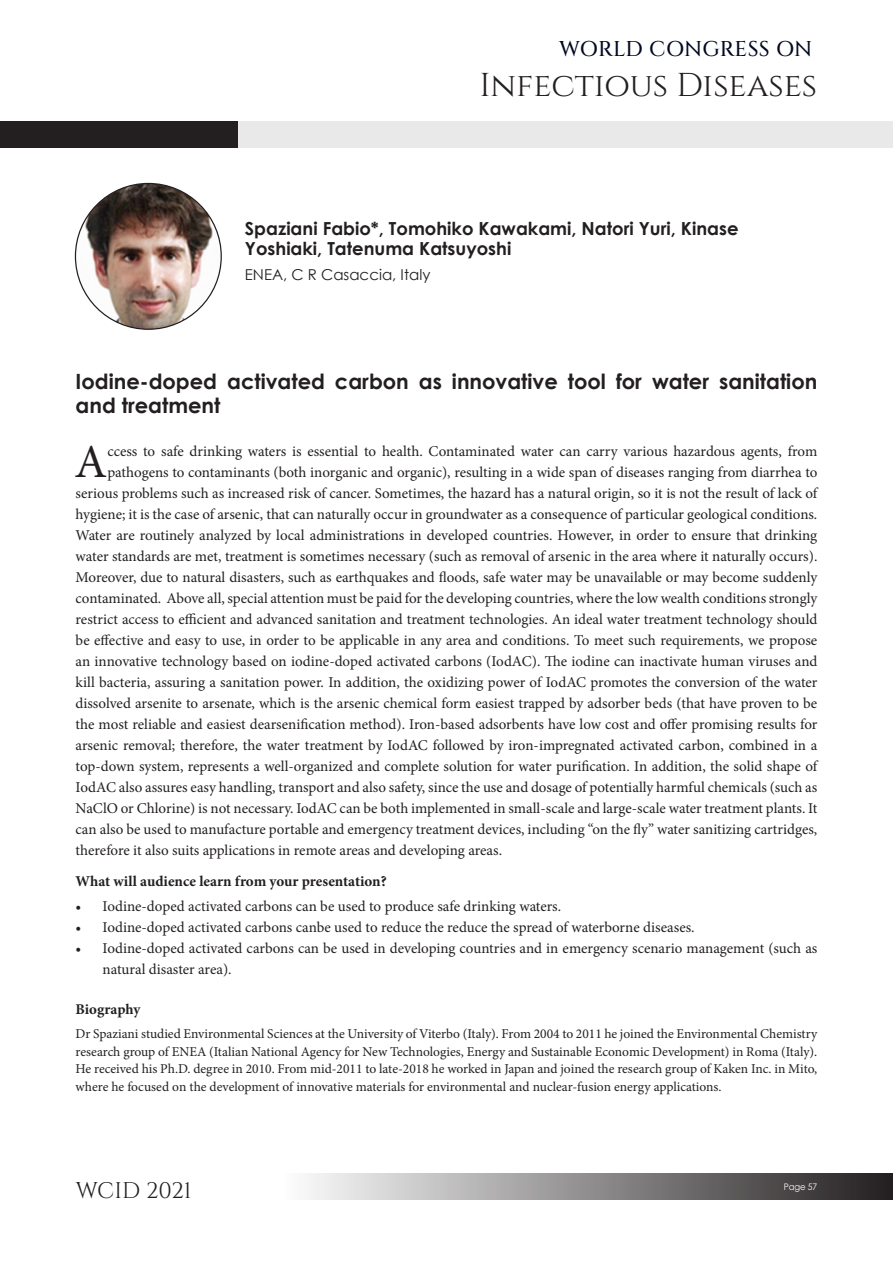
<style>
.page{position:relative;width:893px;height:1263px;background:#fff}
.page>*{position:absolute;margin:0;border:0;box-sizing:border-box;transform-origin:0 0}
.Keynote_Affiliation{font:47.25px "Minion Pro";color:#231f20}
.t1{font:33px "Cinzel";color:#231f20}
.t2{font:22.5px "Cinzel";color:#231f20}
.t3{font:500 21.3px "Cinzel";color:#020820}
.Keynote_Title{font:700 21px/24px "Century Gothic";color:#231f20}
.Keynote_Title-2{font:700 18px/19.8px "Century Gothic";color:#231f20}
.Keynote_Affiliation-2{font:15px/21px "Minion Pro";color:#231f20}
.Keynote_Affiliation-3{font:700 15px "Minion Pro";color:#231f20}
.Keynote_Affiliation-4{font:15px "Century Gothic";color:#231f20}
.Biography_Heading_Co{font:700 14.85px "Minion Pro";color:#231f20}
.Keynote_Affiliation-5{font:13.5px/17.9px "Minion Pro";color:#231f20;text-align:justify}
.t4{font:9px "Century Gothic";letter-spacing:-.01em;color:#fff;scale:.95 1}
</style>
<div class="page">
<div style="left:284px;top:1173px;width:609px;height:26px;background:linear-gradient(to right,#fdfdfd,#231f20)"></div>
<div style="left:0;top:121px;width:893px;height:27px;background:#e9e9e9"></div>
<div style="left:0;top:121px;width:237px;height:27px;background:#231f20"></div>
<img style="left:75px;top:183px;width:146px;height:146px;border-radius:73px">
<h3 class="t3" style="left:559px;top:35px;width:255px">WORLD CONGRESS ON</h3>
<h2 class="t1" style="left:479px;top:63px;width:339px">Infectious Diseases</h2>
<p class="Keynote_Title-2" style="left:245px;top:218px;width:495px">Spaziani Fabio*, Tomohiko Kawakami, Natori Yuri, Kinase<br>Yoshiaki, Tatenuma Katsuyoshi</p>
<p class="Keynote_Affiliation-4" style="left:245px;top:264px;width:187px">ENEA, C R Casaccia, Italy</p>
<p class="Keynote_Title" style="left:76px;top:369px;width:743px">Iodine-doped activated carbon as innovative tool for water sanitation and treatment</p>
<p class="Keynote_Affiliation" style="left:75px;top:430px;width:34px">A</p>
<p class="Keynote_Affiliation-2" style="left:107px;top:440px;width:711px">ccess to safe drinking waters is essential to health. Contaminated water can carry various hazardous agents, from</p>
<p class="Keynote_Affiliation-2" style="left:107px;top:461px;width:712px">pathogens to contaminants (both inorganic and organic), resulting in a wide span of diseases ranging from diarrhea to</p>
<p class="Keynote_Affiliation-2" style="left:76px;top:482px;width:743px">serious problems such as increased risk of cancer. Sometimes, the hazard has a natural origin, so it is not the result of lack of</p>
<p class="Keynote_Affiliation-2" style="left:76px;top:503px;width:743px">hygiene; it is the case of arsenic, that can naturally occur in groundwater as a consequence of particular geological conditions.</p>
<p class="Keynote_Affiliation-2" style="left:76px;top:524px;width:743px">Water are routinely analyzed by local administrations in developed countries. However, in order to ensure that drinking</p>
<p class="Keynote_Affiliation-2" style="left:76px;top:545px;width:743px">water standards are met, treatment is sometimes necessary (such as removal of arsenic in the area where it naturally occurs).</p>
<p class="Keynote_Affiliation-2" style="left:76px;top:566px;width:743px">Moreover, due to natural disasters, such as earthquakes and floods, safe water may be unavailable or may become suddenly</p>
<p class="Keynote_Affiliation-2" style="left:76px;top:587px;width:743px">contaminated. Above all, special attention must be paid for the developing countries, where the low wealth conditions strongly</p>
<p class="Keynote_Affiliation-2" style="left:76px;top:608px;width:743px">restrict access to efficient and advanced sanitation and treatment technologies. An ideal water treatment technology should</p>
<p class="Keynote_Affiliation-2" style="left:76px;top:629px;width:743px">be effective and easy to use, in order to be applicable in any area and conditions. To meet such requirements, we propose</p>
<p class="Keynote_Affiliation-2" style="left:76px;top:650px;width:743px">an innovative technology based on iodine-doped activated carbons (IodAC). The iodine can inactivate human viruses and</p>
<p class="Keynote_Affiliation-2" style="left:76px;top:671px;width:743px">kill bacteria, assuring a sanitation power. In addition, the oxidizing power of IodAC promotes the conversion of the water</p>
<p class="Keynote_Affiliation-2" style="left:76px;top:692px;width:743px">dissolved arsenite to arsenate, which is the arsenic chemical form easiest trapped by adsorber beds (that have proven to be</p>
<p class="Keynote_Affiliation-2" style="left:76px;top:713px;width:743px">the most reliable and easiest dearsenification method). Iron-based adsorbents have low cost and offer promising results for</p>
<p class="Keynote_Affiliation-2" style="left:76px;top:734px;width:743px">arsenic removal; therefore, the water treatment by IodAC followed by iron-impregnated activated carbon, combined in a</p>
<p class="Keynote_Affiliation-2" style="left:76px;top:755px;width:743px">top-down system, represents a well-organized and complete solution for water purification. In addition, the solid shape of</p>
<p class="Keynote_Affiliation-2" style="left:76px;top:776px;width:743px">IodAC also assures easy handling, transport and also safety, since the use and dosage of potentially harmful chemicals (such as</p>
<p class="Keynote_Affiliation-2" style="left:76px;top:797px;width:743px">NaClO or Chlorine) is not necessary. IodAC can be both implemented in small-scale and large-scale water treatment plants. It</p>
<p class="Keynote_Affiliation-2" style="left:76px;top:818px;width:743px">can also be used to manufacture portable and emergency treatment devices, including “on the fly” water sanitizing cartridges,</p>
<p class="Keynote_Affiliation-2" style="left:76px;top:839px;width:428px">therefore it also suits applications in remote areas and developing areas.</p>
<p class="Keynote_Affiliation-3" style="left:76px;top:871px;width:313px">What will audience learn from your presentation?</p>
<p class="Keynote_Affiliation-2" style="left:76px;top:896px;width:487px">• Iodine-doped activated carbons can be used to produce safe drinking waters.</p>
<p class="Keynote_Affiliation-2" style="left:76px;top:917px;width:621px">• Iodine-doped activated carbons canbe used to reduce the reduce the spread of waterborne diseases.</p>
<p class="Keynote_Affiliation-2" style="left:103px;top:938px;width:716px;text-indent:-27px">• Iodine-doped activated carbons can be used in developing countries and in emergency scenario management (such as natural disaster area).</p>
<p class="Biography_Heading_Co" style="left:76px;top:998px;width:66px">Biography</p>
<p class="Keynote_Affiliation-5" style="left:76px;top:1024px;width:743px">Dr Spaziani studied Environmental Sciences at the University of Viterbo (Italy). From 2004 to 2011 he joined the Environmental Chemistry research group of ENEA (Italian National Agency for New Technologies, Energy and Sustainable Economic Development) in Roma (Italy).<br>He received his Ph.D. degree in 2010. From mid-2011 to late-2018 he worked in Japan and joined the research group of Kaken Inc. in Mito, where he focused on the development of innovative materials for environmental and nuclear-fusion energy applications.</p>
<h3 class="t2" style="left:76px;top:1175px;width:117px">WCID 2021</h3>
<p class="t4" style="left:784px;top:1180px;width:37px">Page 57</p>
</div>
